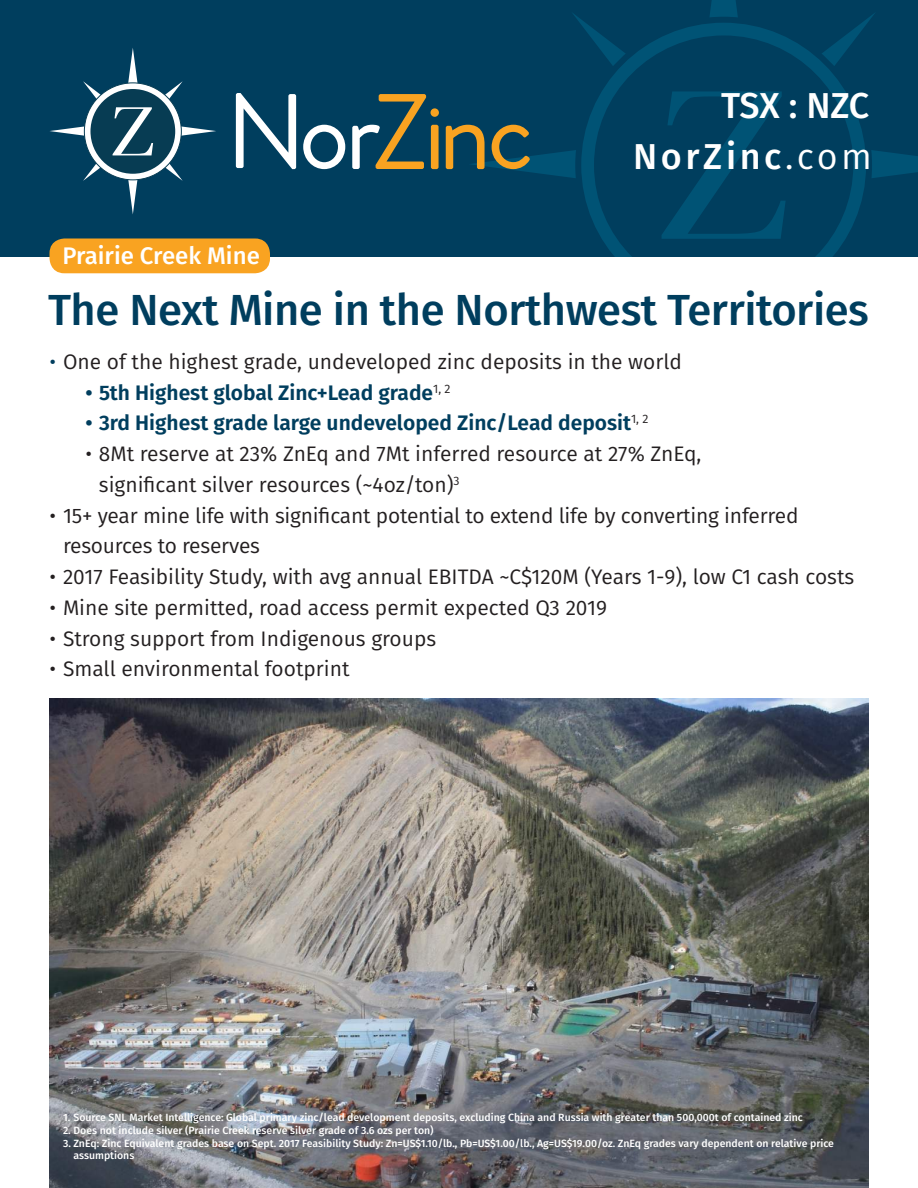
<style>
.page{position:relative;width:918px;height:1188px;background:#fff}
.page>*{position:absolute;margin:0;border:0;box-sizing:border-box;transform-origin:0 0}
.t1{font:500 43.5px "Fira Sans";letter-spacing:-.01em;color:#003e5e}
.t2{font:500 36px/50.4px "Fira Sans";letter-spacing:.1em;color:#fff;text-align:right}
.t3{font:500 24px "Fira Sans";color:#fff}
.t4{font:21px/30.8px "Fira Sans";color:#231f20}
.t5{font:600 21px "Fira Sans";color:#003e5e}
.t6{font:500 10.5px/12.6px "Fira Sans";color:#fff}
.s1{font-weight:400}
.s2{color:#003e5e}
</style>
<div class="page">
<div style="left:0;top:0;width:918px;height:256px;background:#003e5e"></div>
<svg style="left:469px;top:0;width:449px;height:178px"></svg>
<svg style="left:575px;top:17px;width:297px;height:161px"></svg>
<svg style="left:581px;top:23px;width:285px;height:201px"></svg>
<svg style="left:594px;top:35px;width:259px;height:221px"></svg>
<svg style="left:662px;top:91px;width:124px;height:148px"></svg>
<img style="left:50px;top:698px;width:818px;height:490px">
<div style="left:50px;top:238px;width:220px;height:35px;background:#f9a321;border-radius:15px"></div>
<svg style="left:236px;top:93px;width:60px;height:76px"></svg>
<svg style="left:303px;top:125px;width:42px;height:44px"></svg>
<svg style="left:352px;top:94px;width:74px;height:75px"></svg>
<div style="left:431px;top:108px;width:8px;height:9px;background:#f9a321;border-radius:50%"></div>
<div style="left:431px;top:125px;width:8px;height:44px;background:#f9a321;border-radius:2px"></div>
<svg style="left:446px;top:125px;width:39px;height:44px"></svg>
<svg style="left:492px;top:125px;width:38px;height:44px"></svg>
<svg style="left:50px;top:48px;width:166px;height:166px"></svg>
<h2 class="t2" style="left:633px;top:79px;width:241px">TSX : NZC<br>NorZinc<span class="s1">.com</span></h2>
<p class="t3" style="left:62px;top:236px;width:199px">Prairie Creek Mine</p>
<h1 class="t1" style="left:48px;top:275px;width:823px">The Next Mine in the Northwest Territories</h1>
<p class="t4" style="left:50px;top:346px;width:634px"><span class="s2">•</span> One of the highest grade, undeveloped zinc deposits in the world</p>
<p class="t5" style="left:86px;top:375px;width:367px">• 5th Highest global Zinc+Lead grade<sup>1,</sup> <sup>2</sup></p>
<p class="t5" style="left:86px;top:406px;width:564px">• 3rd Highest grade large undeveloped Zinc/Lead deposit<sup>1,</sup> <sup>2</sup></p>
<p class="t4" style="left:99px;top:438px;width:604px;text-indent:-14px">• 8Mt reserve at 23% ZnEq and 7Mt inferred resource at 27% ZnEq, significant silver resources (~4oz/ton)<sup>3</sup></p>
<p class="t4" style="left:63px;top:499px;width:737px;text-indent:-14px">• 15+ year mine life with significant potential to extend life by converting inferred resources to reserves</p>
<p class="t4" style="left:50px;top:561px;width:806px">• 2017 Feasibility Study, with avg annual EBITDA ~C$120M (Years 1-9), low C1 cash costs</p>
<p class="t4" style="left:50px;top:592px;width:559px">• Mine site permitted, road access permit expected Q3 2019</p>
<p class="t4" style="left:50px;top:622px;width:388px">• Strong support from Indigenous groups</p>
<p class="t4" style="left:50px;top:653px;width:302px">• Small environmental footprint</p>
<p class="t6" style="left:63px;top:1111px;width:741px">1. Source SNL Market Intelligence: Global primary zinc/lead development deposits, excluding China and Russia with greater than 500,000t of contained zinc</p>
<p class="t6" style="left:63px;top:1123px;width:372px">2. Does not include silver (Prairie Creek reserve silver grade of 3.6 ozs per ton)</p>
<p class="t6" style="left:74px;top:1136px;width:762px;text-indent:-10px">3. ZnEq: Zinc Equivalent grades base on Sept. 2017 Feasibility Study: Zn=US$1.10/lb., Pb=US$1.00/lb., Ag=US$19.00/oz. ZnEq grades vary dependent on relative price assumptions</p>
</div>
